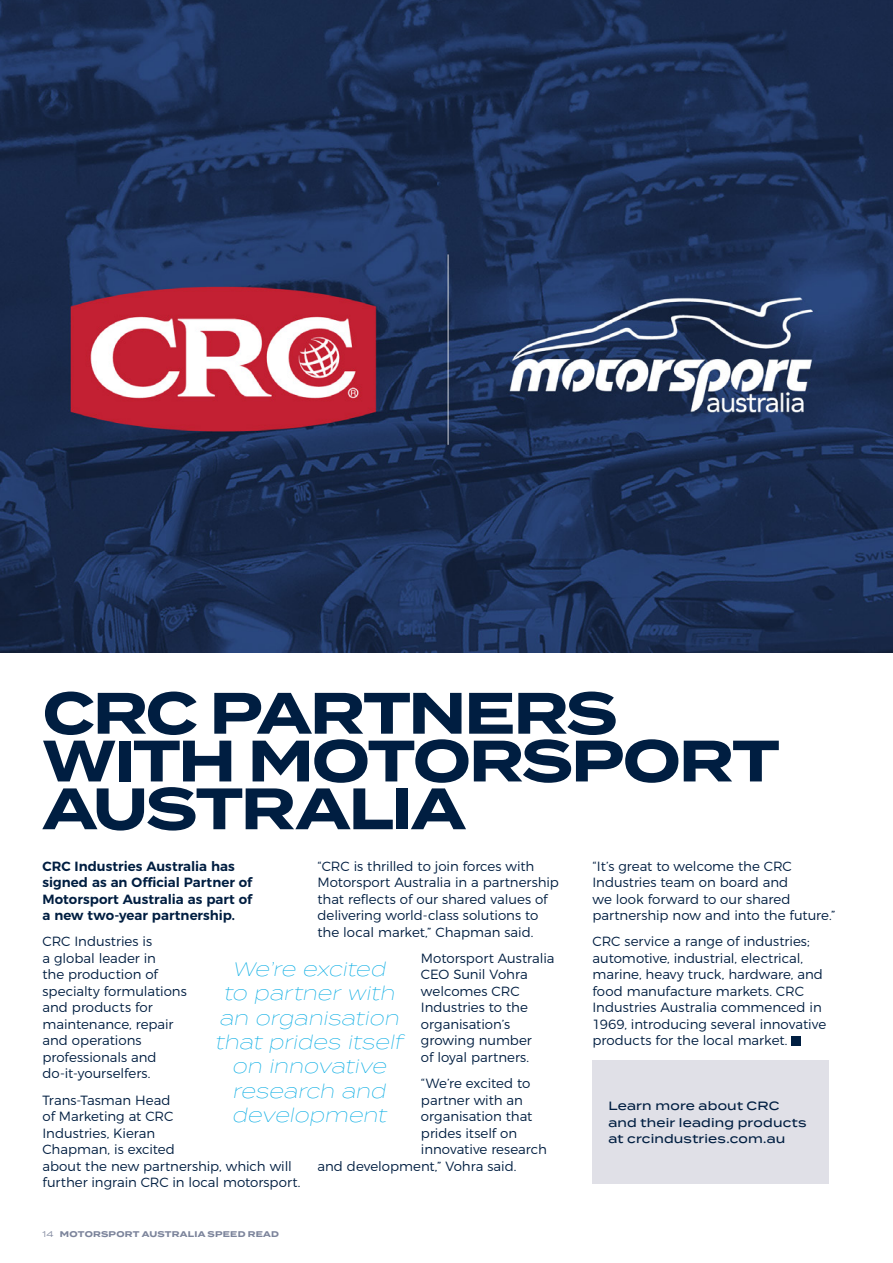
<style>
.page{position:relative;width:893px;height:1263px;background:#fff}
.page>*{position:absolute;margin:0;border:0;box-sizing:border-box;transform-origin:0 0}
.Main_Normal{font:700 58.35px/47.7px "Termina";letter-spacing:-.035em;color:#001e41}
.Pull_out_quote{font:italic 200 19.5px/24.3px "Termina";color:#03aae3;text-align:center}
.Body{font:300 13.35px/16.5px "Montserrat";color:#001e41}
.Body-2{font:600 13.35px/16.5px "Montserrat";color:#001e41}
.Call_to_action{font:500 12px/16.5px "Termina";letter-spacing:.015em;color:#001e41}
.t1{font:700 8.25px "Termina";letter-spacing:.025em;color:#7c849b}
.s1{font-weight:400}
</style>
<div class="page">
<img style="left:0;top:0;width:893px;height:652px">
<div style="left:791px;top:1036px;width:10px;height:10px;background:#001e41"></div>
<div style="left:592px;top:1060px;width:237px;height:123px;background:#e0e0e7"></div>
<p class="Main_Normal" style="left:43px;top:690px;width:739px">CRC PARTNERS<br>WITH MOTORSPORT<br>AUSTRALIA</p>
<p class="Body-2" style="left:43px;top:856px;width:211px">CRC Industries Australia has signed as an Official Partner of<br>Motorsport Australia as part of a new two-year partnership.</p>
<p class="Body" style="left:43px;top:932px;width:146px">CRC Industries is<br>a global leader in<br>the production of specialty formulations and products for maintenance, repair and operations professionals and do-it-yourselfers.</p>
<p class="Body" style="left:43px;top:1090px;width:259px">Trans-Tasman Head<br>of Marketing at CRC<br>Industries, Kieran<br>Chapman, is excited<br>about the new partnership, which will further ingrain CRC in local motorsport.</p>
<p class="Body" style="left:317px;top:856px;width:243px">“CRC is thrilled to join forces with Motorsport Australia in a partnership that reflects of our shared values of delivering world-class solutions to the local market,” Chapman said.</p>
<p class="Body" style="left:421px;top:949px;width:135px">Motorsport Australia<br>CEO Sunil Vohra welcomes CRC<br>Industries to the organisation’s growing number<br>of loyal partners.</p>
<p class="Body" style="left:421px;top:1074px;width:111px">“We’re excited to</p>
<p class="Body" style="left:421px;top:1090px;width:103px">partner with an</p>
<p class="Body" style="left:421px;top:1107px;width:113px">organisation that</p>
<p class="Body" style="left:421px;top:1123px;width:98px">prides itself on</p>
<p class="Body" style="left:421px;top:1140px;width:127px">innovative research</p>
<p class="Body" style="left:317px;top:1156px;width:200px">and development,” Vohra said.</p>
<p class="Body" style="left:592px;top:856px;width:244px">“It’s great to welcome the CRC<br>Industries team on board and<br>we look forward to our shared partnership now and into the future.”</p>
<p class="Body" style="left:592px;top:932px;width:235px">CRC service a range of industries; automotive, industrial, electrical, marine, heavy truck, hardware, and food manufacture markets. CRC Industries Australia commenced in 1969, introducing several innovative products for the local market.</p>
<p class="Pull_out_quote" style="left:215px;top:956px;width:194px">We’re excited<br>to partner with an organisation that prides itself on innovative research and development</p>
<p class="Call_to_action" style="left:608px;top:1097px;width:200px">Learn more about CRC and their leading products at crcindustries.com.au</p>
<p class="t1" style="left:43px;top:1227px;width:238px"><span class="s1">14</span> MOTORSPORT AUSTRALIA SPEED READ</p>
</div>
